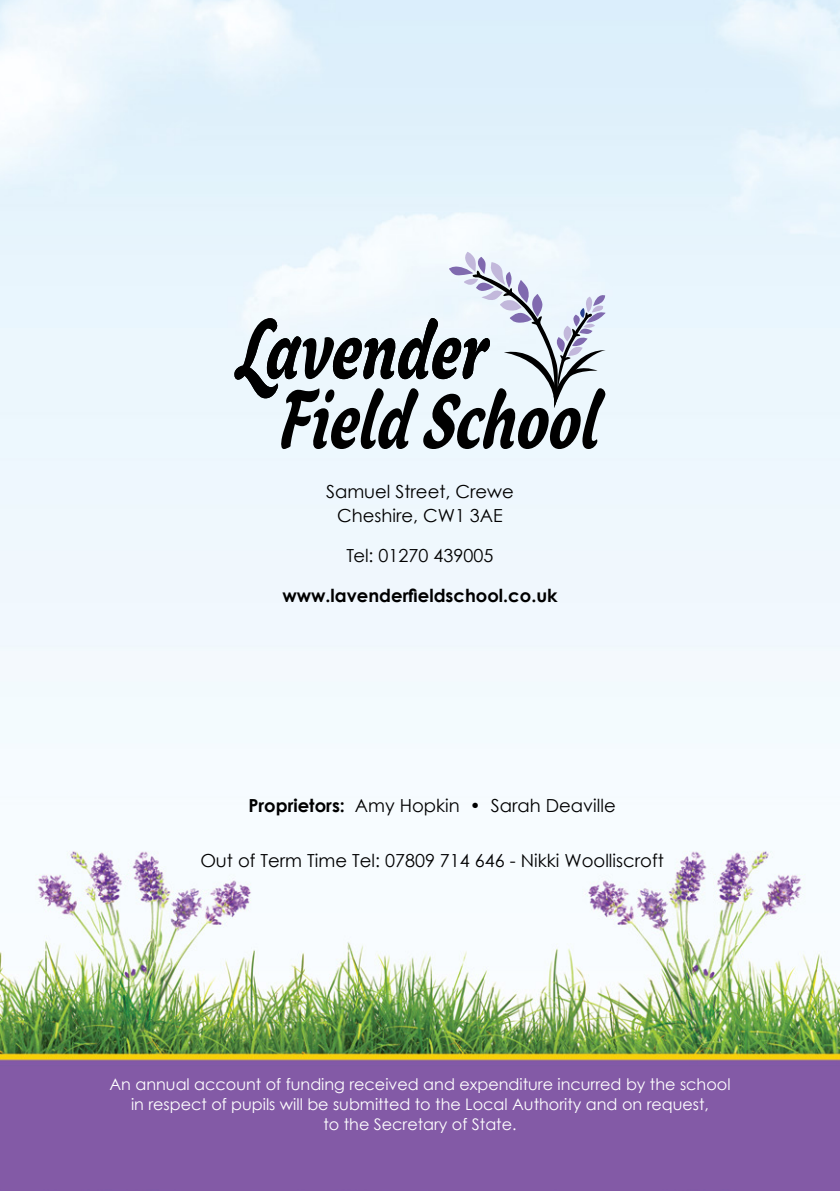
<style>
.page{position:relative;width:840px;height:1191px;background:#fff}
.page>*{position:absolute;margin:0;border:0;box-sizing:border-box;transform-origin:0 0}
.t1{font:18px/24px "Century Gothic";color:#000;text-align:center}
.t2{font:700 18px "Century Gothic";color:#000}
.t3{font:16px/20px "Century Gothic";color:#fff;text-align:center}
.s1{font-weight:700}
</style>
<div class="page">
<img style="left:0;top:0;width:839px;height:1191px">
<svg style="left:229px;top:252px;width:380px;height:197px"></svg>
<p class="t1" style="left:326px;top:479px;width:189px">Samuel Street, Crewe<br>Cheshire, CW1 3AE</p>
<p class="t1" style="left:346px;top:543px;width:148px">Tel: 01270 439005</p>
<p class="t2" style="left:282px;top:584px;width:277px">www.lavenderfieldschool.co.uk</p>
<p class="t1" style="left:248px;top:793px;width:368px"><span class="s1">Proprietors:</span> Amy Hopkin • Sarah Deaville</p>
<p class="t1" style="left:200px;top:848px;width:464px">Out of Term Time Tel: 07809 714 646 - Nikki Woolliscroft</p>
<p class="t3" style="left:109px;top:1073px;width:622px">An annual account of funding received and expenditure incurred by the school in respect of pupils will be submitted to the Local Authority and on request,<br>to the Secretary of State.</p>
</div>
